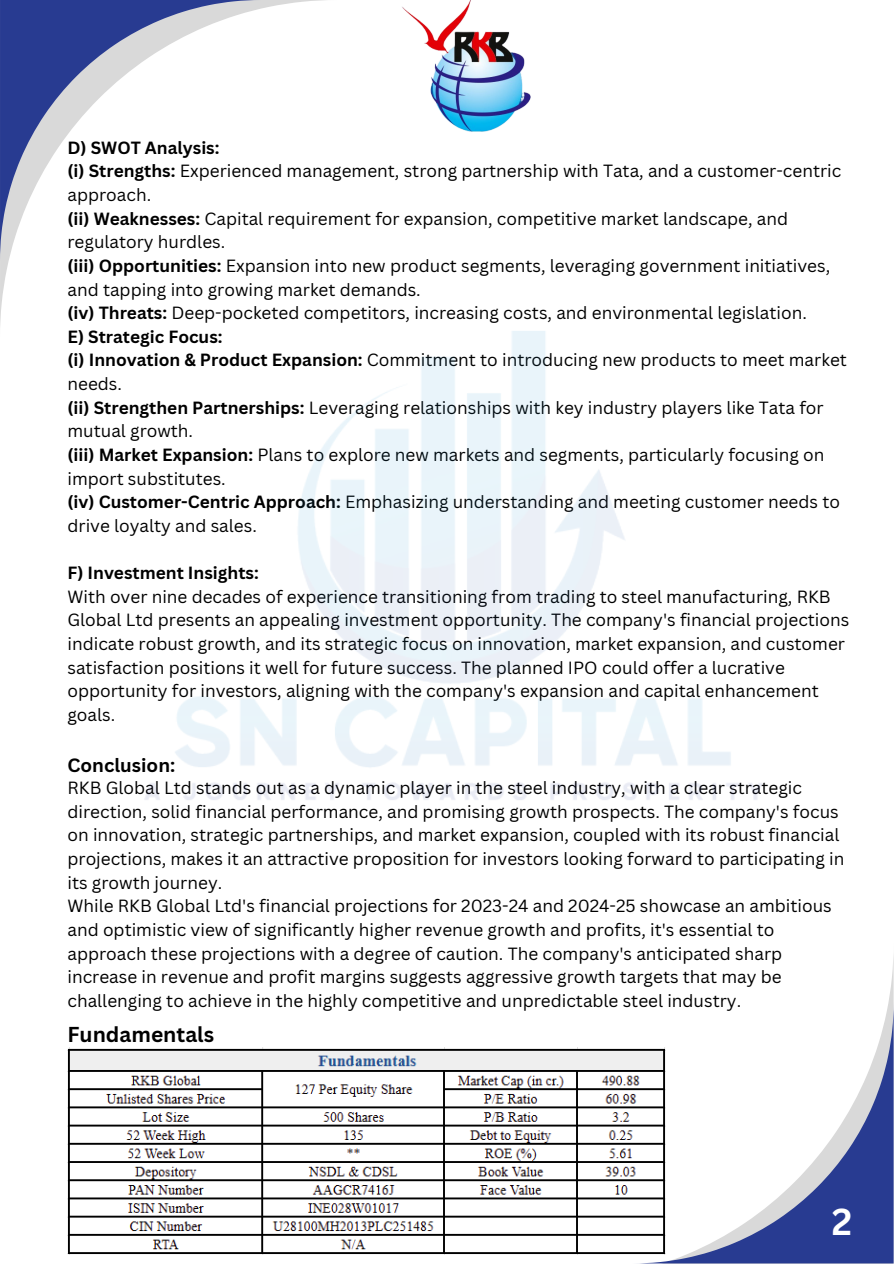
<style>
.page{position:relative;width:894px;height:1264px;background:#fff}
.page>*{position:absolute;margin:0;border:0;box-sizing:border-box;transform-origin:0 0}
.t1{font:700 36.6px "Canva Sans";color:#fff}
.t2{font:700 21px "Canva Sans";color:#000}
.t3{font:700 18.75px "Canva Sans";color:#000}
.t4{font:17.25px/23.7px "Canva Sans";color:#000}
.t5{font:700 17.25px "Canva Sans";color:#000}
.s1{font-weight:700}
</style>
<div class="page">
<svg style="left:0;top:0;width:325px;height:325px"></svg>
<svg style="left:0;top:0;width:261px;height:261px"></svg>
<svg style="left:632px;top:1002px;width:261px;height:261px"></svg>
<img style="left:402px;top:0;width:129px;height:132px">
<img style="left:67px;top:1047px;width:598px;height:207px">
<p class="t5" style="left:67px;top:135px;width:153px">D) SWOT Analysis:</p>
<p class="t4" style="left:67px;top:159px;width:775px"><span class="s1">(i) Strengths:</span> Experienced management, strong partnership with Tata, and a customer-centric approach.</p>
<p class="t4" style="left:67px;top:206px;width:722px"><span class="s1">(ii) Weaknesses:</span> Capital requirement for expansion, competitive market landscape, and regulatory hurdles.</p>
<p class="t4" style="left:67px;top:253px;width:764px"><span class="s1">(iii) Opportunities:</span> Expansion into new product segments, leveraging government initiatives, and tapping into growing market demands.</p>
<p class="t4" style="left:67px;top:301px;width:740px"><span class="s1">(iv) Threats:</span> Deep-pocketed competitors, increasing costs, and environmental legislation.</p>
<p class="t5" style="left:67px;top:324px;width:156px">E) Strategic Focus:</p>
<p class="t4" style="left:67px;top:348px;width:780px"><span class="s1">(i) Innovation &amp; Product Expansion:</span> Commitment to introducing new products to meet market needs.</p>
<p class="t4" style="left:67px;top:395px;width:757px"><span class="s1">(ii) Strengthen Partnerships:</span> Leveraging relationships with key industry players like Tata for mutual growth.</p>
<p class="t4" style="left:67px;top:442px;width:758px"><span class="s1">(iii) Market Expansion:</span> Plans to explore new markets and segments, particularly focusing on import substitutes.</p>
<p class="t4" style="left:67px;top:490px;width:773px"><span class="s1">(iv) Customer-Centric Approach:</span> Emphasizing understanding and meeting customer needs to drive loyalty and sales.</p>
<p class="t5" style="left:67px;top:561px;width:193px">F) Investment Insights:</p>
<p class="t4" style="left:67px;top:584px;width:783px">With over nine decades of experience transitioning from trading to steel manufacturing, RKB Global Ltd presents an appealing investment opportunity. The company's financial projections indicate robust growth, and its strategic focus on innovation, market expansion, and customer satisfaction positions it well for future success. The planned IPO could offer a lucrative opportunity for investors, aligning with the company's expansion and capital enhancement goals.</p>
<p class="t3" style="left:67px;top:751px;width:109px">Conclusion:</p>
<p class="t4" style="left:67px;top:775px;width:778px">RKB Global Ltd stands out as a dynamic player in the steel industry, with a clear strategic direction, solid financial performance, and promising growth prospects. The company's focus on innovation, strategic partnerships, and market expansion, coupled with its robust financial projections, makes it an attractive proposition for investors looking forward to participating in its growth journey.</p>
<p class="t4" style="left:67px;top:893px;width:765px">While RKB Global Ltd's financial projections for 2023-24 and 2024-25 showcase an ambitious and optimistic view of significantly higher revenue growth and profits, it's essential to approach these projections with a degree of caution. The company's anticipated sharp increase in revenue and profit margins suggests aggressive growth targets that may be challenging to achieve in the highly competitive and unpredictable steel industry.</p>
<p class="t2" style="left:67px;top:1019px;width:148px">Fundamentals</p>
<p class="t1" style="left:831px;top:1195px;width:22px">2</p>
</div>
